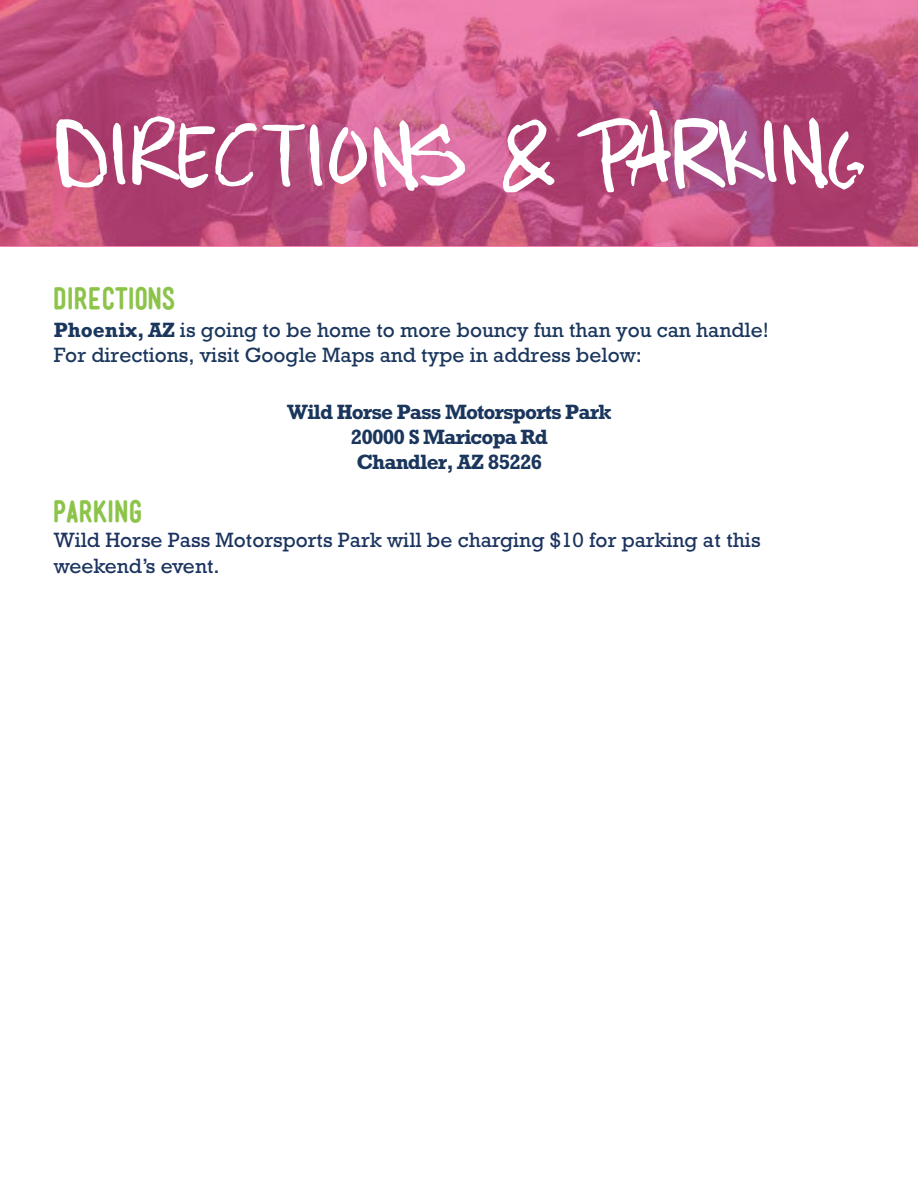
<style>
.page{position:relative;width:918px;height:1188px;background:#fff}
.page>*{position:absolute;margin:0;border:0;box-sizing:border-box;transform-origin:0 0}
.t1{font:700 28.5px "Mensch";color:#8cc349}
.t2{font:21px/25.2px "Rockwell Std";color:#1a365c}
.t3{font:21px/25.2px "Rockwell Std";color:#1b335f}
.t4{font:700 21px/25.2px "Rockwell Std";letter-spacing:-.045em;color:#1a365c;text-align:center}
.s1{font-weight:700}
</style>
<div class="page">
<svg style="left:0;top:0;width:918px;height:247px;background:#c65785"></svg>
<svg style="left:502px;top:119px;width:53px;height:73px"></svg>
<svg style="left:577px;top:109px;width:200px;height:83px"></svg>
<svg style="left:783px;top:118px;width:81px;height:72px"></svg>
<svg style="left:329px;top:127px;width:38px;height:57px"></svg>
<svg style="left:113px;top:123px;width:13px;height:61px"></svg>
<svg style="left:56px;top:119px;width:51px;height:69px"></svg>
<svg style="left:132px;top:116px;width:191px;height:73px"></svg>
<svg style="left:374px;top:120px;width:91px;height:71px"></svg>
<h1 class="t1" style="left:53px;top:285px;width:124px">DIRECTIONS</h1>
<p class="t2" style="left:54px;top:317px;width:717px"><span class="s1">Phoenix, AZ</span> is going to be home to more bouncy fun than you can handle!<br>For directions, visit Google Maps and type in address below:</p>
<h1 class="t1" style="left:53px;top:498px;width:91px">PARKING</h1>
<p class="t4" style="left:287px;top:399px;width:326px">Wild Horse Pass Motorsports Park<br>20000 S Maricopa Rd<br>Chandler, AZ 85226</p>
<p class="t3" style="left:54px;top:528px;width:708px">Wild Horse Pass Motorsports Park will be charging $10 for parking at this weekend’s event.</p>
</div>
